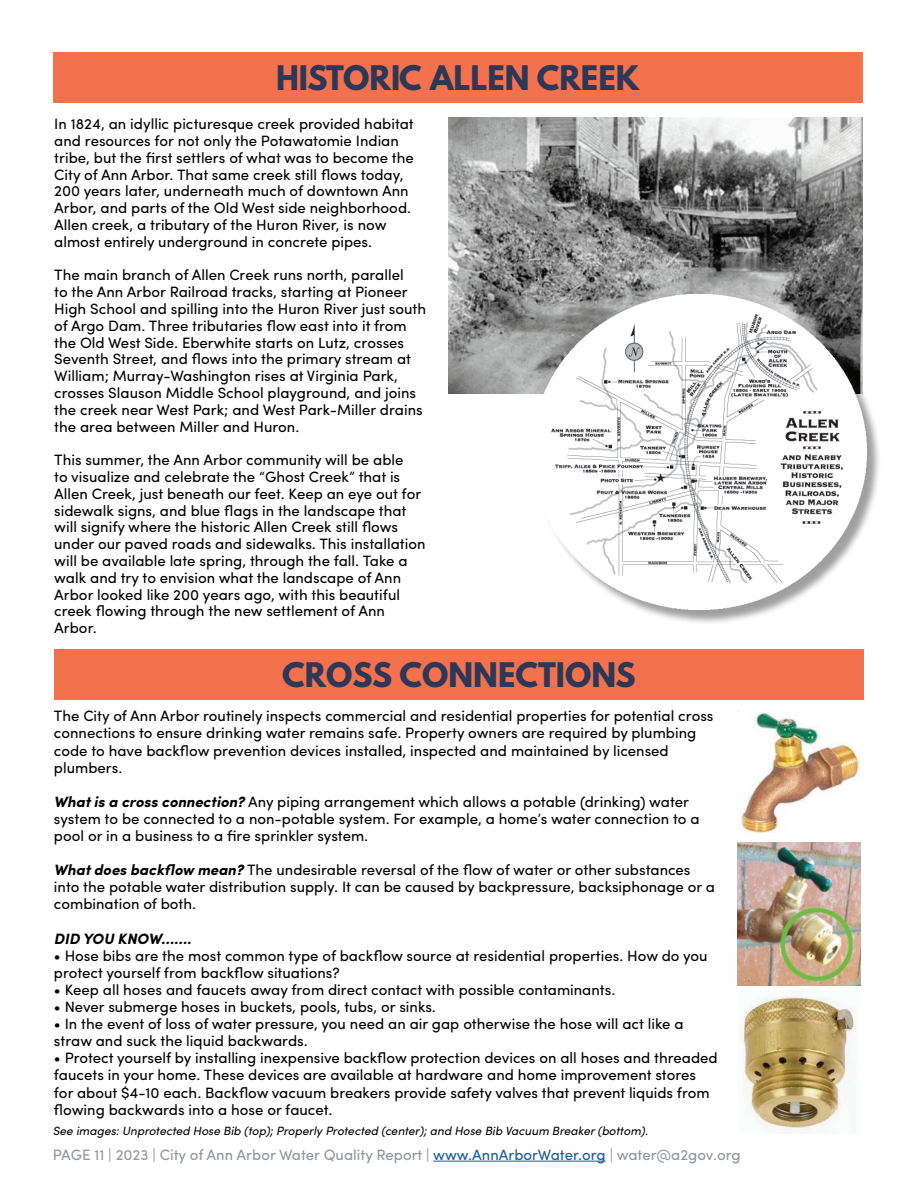
<style>
.page{position:relative;width:918px;height:1188px;background:#fff}
.page>*{position:absolute;margin:0;border:0;box-sizing:border-box;transform-origin:0 0}
.t1{font:700 30px "League Spartan";color:#2d3757}
.t2{font:15px/16.8px "Sofia Pro";color:#000}
.t3{font:15px "Sofia Pro";color:#939598}
.t4{font:italic 700 15px "Sofia Pro";color:#000}
.t5{font:italic 12px "Sofia Pro";color:#000}
.s1{font-weight:700;font-style:italic}
.s2{color:#175d9e}
</style>
<div class="page">
<div style="left:53px;top:53px;width:810px;height:50px;background:#f3724d"></div>
<img style="left:448px;top:118px;width:415px;height:275px">
<div style="left:534px;top:296px;width:347px;height:329px;background:#231f20;opacity:.43"></div>
<img style="left:532px;top:294px;width:334px;height:316px">
<img style="left:741px;top:995px;width:115px;height:139px">
<img style="left:738px;top:843px;width:122px;height:143px">
<img style="left:738px;top:710px;width:121px;height:122px">
<hr style="left:433px;top:1161px;width:173px;height:1px;background:#175d9e">
<div style="left:54px;top:650px;width:810px;height:50px;background:#f3724d"></div>
<h1 class="t1" style="left:276px;top:55px;width:365px">HISTORIC ALLEN CREEK</h1>
<p class="t2" style="left:54px;top:114px;width:361px">In 1824, an idyllic picturesque creek provided habitat and resources for not only the Potawatomie Indian tribe, but the first settlers of what was to become the City of Ann Arbor. That same creek still flows today, 200 years later, underneath much of downtown Ann Arbor, and parts of the Old West side neighborhood.<br>Allen creek, a tributary of the Huron River, is now almost entirely underground in concrete pipes.</p>
<p class="t2" style="left:54px;top:266px;width:374px">The main branch of Allen Creek runs north, parallel<br>to the Ann Arbor Railroad tracks, starting at Pioneer High School and spilling into the Huron River just south of Argo Dam. Three tributaries flow east into it from the Old West Side. Eberwhite starts on Lutz, crosses Seventh Street, and flows into the primary stream at William; Murray-Washington rises at Virginia Park, crosses Slauson Middle School playground, and joins the creek near West Park; and West Park-Miller drains the area between MilIer and Huron.</p>
<p class="t2" style="left:54px;top:450px;width:373px">This summer, the Ann Arbor community will be able<br>to visualize and celebrate the “Ghost Creek” that is Allen Creek, just beneath our feet. Keep an eye out for sidewalk signs, and blue flags in the landscape that will signify where the historic Allen Creek still flows under our paved roads and sidewalks. This installation will be available late spring, through the fall. Take a walk and try to envision what the landscape of Ann Arbor looked like 200 years ago, with this beautiful creek flowing through the new settlement of Ann Arbor.</p>
<h1 class="t1" style="left:282px;top:652px;width:355px">CROSS CONNECTIONS</h1>
<p class="t2" style="left:54px;top:706px;width:661px">The City of Ann Arbor routinely inspects commercial and residential properties for potential cross connections to ensure drinking water remains safe. Property owners are required by plumbing code to have backflow prevention devices installed, inspected and maintained by licensed plumbers.</p>
<p class="t2" style="left:54px;top:792px;width:647px"><span class="s1">What is a cross connection?</span> Any piping arrangement which allows a potable (drinking) water system to be connected to a non-potable system. For example, a home’s water connection to a pool or in a business to a fire sprinkler system.</p>
<p class="t2" style="left:54px;top:860px;width:663px"><span class="s1">What does backflow mean?</span> The undesirable reversal of the flow of water or other substances into the potable water distribution supply. It can be caused by backpressure, backsiphonage or a combination of both.</p>
<p class="t4" style="left:54px;top:927px;width:139px">DID YOU KNOW…….</p>
<p class="t2" style="left:54px;top:946px;width:655px">• Hose bibs are the most common type of backflow source at residential properties. How do you protect yourself from backflow situations?</p>
<p class="t2" style="left:54px;top:980px;width:563px">• Keep all hoses and faucets away from direct contact with possible contaminants.</p>
<p class="t2" style="left:54px;top:997px;width:384px">• Never submerge hoses in buckets, pools, tubs, or sinks.</p>
<p class="t2" style="left:54px;top:1014px;width:631px">• In the event of loss of water pressure, you need an air gap otherwise the hose will act like a straw and suck the liquid backwards.</p>
<p class="t2" style="left:54px;top:1048px;width:665px">• Protect yourself by installing inexpensive backflow protection devices on all hoses and threaded faucets in your home. These devices are available at hardware and home improvement stores for about $4-10 each. Backflow vacuum breakers provide safety valves that prevent liquids from flowing backwards into a hose or faucet.</p>
<p class="t5" style="left:53px;top:1122px;width:597px">See images: Unprotected Hose Bib (top); Properly Protected (center); and Hose Bib Vacuum Breaker (bottom).</p>
<p class="t3" style="left:53px;top:1143px;width:689px">PAGE 11 | 2023 | City of Ann Arbor Water Quality Report | <span class="s2">www.AnnArborWater.org</span> | water@a2gov.org</p>
</div>
